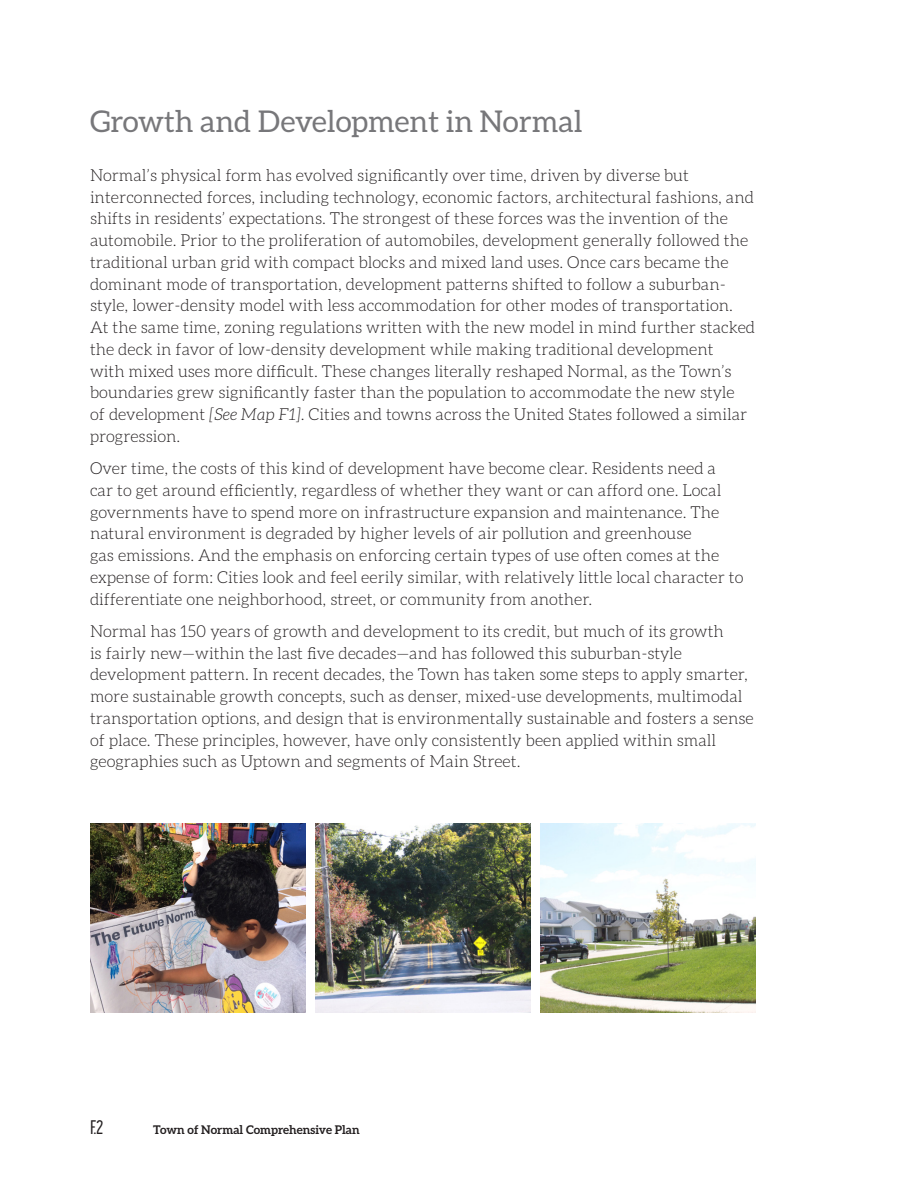
<style>
.page{position:relative;width:918px;height:1188px;background:#fff}
.page>*{position:absolute;margin:0;border:0;box-sizing:border-box;transform-origin:0 0}
.Headline{font:30px "Aleo";color:#77777a}
.t1{font:500 19.5px "Korolev Compressed";color:#231f20}
.Text{font:300 16.5px/21.8px "Aleo";color:#231f20}
.t2{font:700 12px "Aleo";color:#231f20}
.s1{font-style:italic}
</style>
<div class="page">
<img style="left:90px;top:824px;width:216px;height:188px">
<img style="left:315px;top:824px;width:216px;height:188px">
<img style="left:540px;top:824px;width:216px;height:188px">
<p class="Headline" style="left:90px;top:104px;width:494px">Growth and Development in Normal</p>
<p class="Text" style="left:90px;top:165px;width:667px">Normal’s physical form has evolved significantly over time, driven by diverse but interconnected forces, including technology, economic factors, architectural fashions, and shifts in residents’ expectations. The strongest of these forces was the invention of the automobile. Prior to the proliferation of automobiles, development generally followed the traditional urban grid with compact blocks and mixed land uses. Once cars became the dominant mode of transportation, development patterns shifted to follow a suburban&shy;style, lower-density model with less accommodation for other modes of transportation.<br>At the same time, zoning regulations written with the new model in mind further stacked the deck in favor of low-density development while making traditional development<br>with mixed uses more difficult. These changes literally reshaped Normal, as the Town’s boundaries grew significantly faster than the population to accommodate the new style<br>of development <span class="s1">[See Map F1]</span>. Cities and towns across the United States followed a similar progression.</p>
<p class="Text" style="left:90px;top:459px;width:655px">Over time, the costs of this kind of development have become clear. Residents need a<br>car to get around efficiently, regardless of whether they want or can afford one. Local governments have to spend more on infrastructure expansion and maintenance. The natural environment is degraded by higher levels of air pollution and greenhouse<br>gas emissions. And the emphasis on enforcing certain types of use often comes at the expense of form: Cities look and feel eerily similar, with relatively little local character to differentiate one neighborhood, street, or community from another.</p>
<p class="Text" style="left:90px;top:621px;width:665px">Normal has 150 years of growth and development to its credit, but much of its growth<br>is fairly new—within the last five decades—and has followed this suburban-style development pattern. In recent decades, the Town has taken some steps to apply smarter, more sustainable growth concepts, such as denser, mixed-use developments, multimodal transportation options, and design that is environmentally sustainable and fosters a sense of place. These principles, however, have only consistently been applied within small geographies such as Uptown and segments of Main Street.</p>
<p class="t1" style="left:90px;top:1116px;width:15px">F.2</p>
<p class="t2" style="left:153px;top:1122px;width:208px">Town of Normal Comprehensive Plan</p>
</div>
